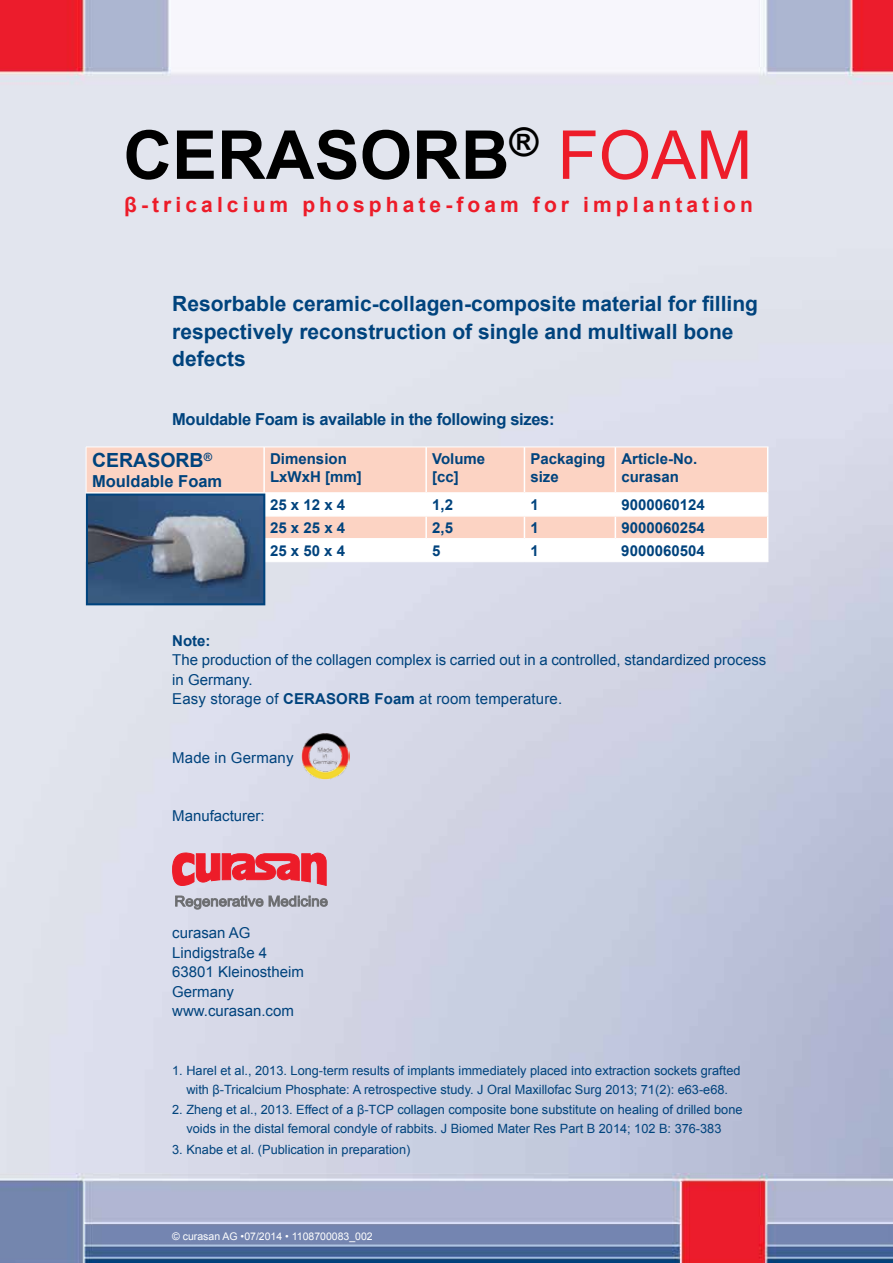
<style>
.page{position:relative;width:893px;height:1263px;background:#fff}
.page>*{position:absolute;margin:0;border:0;box-sizing:border-box;transform-origin:0 0}
.t1{font:700 67.5px "Arial";color:#000}
.t2{font:700 21px/27px "Arial";color:#00437d}
.t3{font:700 21px "Arial";letter-spacing:.195em;color:#ed1c29}
.t4{font:700 19.5px "Arial";color:#00437d}
.t5{font:700 16.5px "Arial";letter-spacing:-.02em;color:#00437d}
.t6{font:700 16.5px "Arial";color:#00437d}
.t7{font:15px/19.5px "Arial";color:#00437d}
.t8{font:700 15px/18px "Arial";color:#00437d}
.t9{font:12.75px/19.5px "Arial";color:#00437d;text-align:center}
.t10{font:700 11.4px "Arial";color:#00437d}
.t11{font:10.5px "Arial";color:#fff}
.s1{font-weight:400;color:#ed1c29}
.s2{font-weight:700}
</style>
<div class="page">
<img style="left:0;top:0;width:893px;height:1263px">
<img style="left:302px;top:732px;width:48px;height:48px">
<svg style="left:173px;top:853px;width:154px;height:33px;background:#e65866"></svg>
<svg style="left:175px;top:895px;width:153px;height:15px;background:#abacb7"></svg>
<div style="left:87px;top:448px;width:680px;height:44px;background:#fcd3c3"></div>
<svg style="left:265px;top:494px;width:502px;height:67px"></svg>
<hr style="left:86px;top:447px;width:178px;height:1px;background:#fff">
<hr style="left:86px;top:447px;width:1px;height:46px;background:#fff">
<hr style="left:264px;top:447px;width:162px;height:1px;background:#fff">
<hr style="left:426px;top:447px;width:98px;height:1px;background:#fff">
<hr style="left:524px;top:447px;width:91px;height:1px;background:#fff">
<hr style="left:615px;top:447px;width:153px;height:1px;background:#fff">
<hr style="left:264px;top:561px;width:162px;height:1px;background:#fff">
<hr style="left:426px;top:561px;width:98px;height:1px;background:#fff">
<hr style="left:524px;top:561px;width:91px;height:1px;background:#fff">
<hr style="left:615px;top:561px;width:153px;height:1px;background:#fff">
<hr style="left:263px;top:447px;width:2px;height:45px;background:#fff">
<hr style="left:425px;top:447px;width:2px;height:45px;background:#fff">
<hr style="left:524px;top:447px;width:1px;height:45px;background:#fff">
<hr style="left:615px;top:447px;width:1px;height:45px;background:#fff">
<hr style="left:767px;top:447px;width:1px;height:45px;background:#fff">
<hr style="left:86px;top:492px;width:178px;height:2px;background:#fff">
<hr style="left:264px;top:492px;width:162px;height:2px;background:#fff">
<hr style="left:426px;top:492px;width:98px;height:2px;background:#fff">
<hr style="left:425px;top:494px;width:2px;height:21px;background:#fff">
<hr style="left:524px;top:492px;width:91px;height:2px;background:#fff">
<hr style="left:615px;top:492px;width:153px;height:2px;background:#fff">
<hr style="left:263px;top:515px;width:163px;height:2px;background:#fff">
<hr style="left:426px;top:515px;width:98px;height:2px;background:#fff">
<hr style="left:425px;top:517px;width:2px;height:21px;background:#fff">
<hr style="left:524px;top:515px;width:91px;height:2px;background:#fff">
<hr style="left:615px;top:515px;width:153px;height:2px;background:#fff">
<hr style="left:263px;top:538px;width:163px;height:1px;background:#fff">
<hr style="left:426px;top:538px;width:98px;height:1px;background:#fff">
<hr style="left:425px;top:539px;width:2px;height:22px;background:#fff">
<hr style="left:524px;top:538px;width:91px;height:1px;background:#fff">
<svg style="left:524px;top:494px;width:1px;height:67px"></svg>
<hr style="left:615px;top:538px;width:153px;height:1px;background:#fff">
<svg style="left:615px;top:494px;width:1px;height:67px"></svg>
<svg style="left:767px;top:494px;width:1px;height:67px"></svg>
<img style="left:89px;top:496px;width:173px;height:106px">
<div style="left:86px;top:493px;width:179px;height:112px;border:2px solid #00437d"></div>
<h1 class="t1" style="left:123px;top:110px;width:631px">Cerasorb<sup>®</sup> <span class="s1">Foam</span></h1>
<h2 class="t3" style="left:124px;top:191px;width:630px">β-tricalcium phosphate-foam for implantation</h2>
<h2 class="t2" style="left:172px;top:291px;width:587px">Resorbable ceramic-collagen-composite material for filling respectively reconstruction of single and multiwall bone defects</h2>
<p class="t5" style="left:172px;top:408px;width:384px">Mouldable Foam is available in the following sizes:</p>
<h3 class="t4" style="left:92px;top:447px;width:29px">CERASORB</h3>
<p class="t10" style="left:204px;top:449px;width:10px">®</p>
<p class="t6" style="left:92px;top:470px;width:132px">Mouldable Foam</p>
<p class="t8" style="left:270px;top:450px;width:93px">Dimension<br>LxWxH [mm]</p>
<p class="t8" style="left:432px;top:450px;width:55px">Volume [cc]</p>
<p class="t8" style="left:530px;top:450px;width:77px">Packaging size</p>
<p class="t8" style="left:621px;top:450px;width:77px">Article-No. curasan</p>
<p class="t8" style="left:270px;top:496px;width:77px">25 x 12 x 4</p>
<p class="t8" style="left:432px;top:496px;width:22px">1,2</p>
<p class="t8" style="left:530px;top:496px;width:10px">1</p>
<p class="t8" style="left:621px;top:496px;width:85px">9000060124</p>
<p class="t8" style="left:270px;top:519px;width:77px">25 x 25 x 4</p>
<p class="t8" style="left:432px;top:519px;width:22px">2,5</p>
<p class="t8" style="left:530px;top:519px;width:10px">1</p>
<p class="t8" style="left:621px;top:519px;width:85px">9000060254</p>
<p class="t8" style="left:270px;top:542px;width:77px">25 x 50 x 4</p>
<p class="t8" style="left:432px;top:542px;width:10px">5</p>
<p class="t8" style="left:530px;top:542px;width:10px">1</p>
<p class="t8" style="left:621px;top:542px;width:85px">9000060504</p>
<p class="t8" style="left:172px;top:632px;width:40px">Note:</p>
<p class="t7" style="left:172px;top:650px;width:596px">The production of the collagen complex is carried out in a controlled, standardized process in Germany.<br>Easy storage of <span class="s2">CERASORB Foam</span> at room temperature.</p>
<p class="t7" style="left:172px;top:748px;width:123px">Made in Germany</p>
<p class="t7" style="left:172px;top:806px;width:94px">Manufacturer:</p>
<p class="t7" style="left:172px;top:923px;width:133px">curasan AG<br>Lindigstraße 4<br>63801 Kleinostheim<br>Germany www.curasan.com</p>
<p class="t9" style="left:172px;top:1061px;width:570px">1. Harel et al., 2013. Long-term results of implants immediately placed into extraction sockets grafted with β-Tricalcium Phosphate: A retrospective study. J Oral Maxillofac Surg 2013; 71(2): e63-e68.</p>
<p class="t9" style="left:172px;top:1100px;width:572px">2. Zheng et al., 2013. Effect of a β-TCP collagen composite bone substitute on healing of drilled bone voids in the distal femoral condyle of rabbits. J Biomed Mater Res Part B 2014; 102 B: 376-383</p>
<p class="t9" style="left:172px;top:1140px;width:240px">3. Knabe et al. (Publication in preparation)</p>
<p class="t11" style="left:172px;top:1229px;width:202px">© curasan AG •07/2014 • 1108700083_002</p>
</div>
